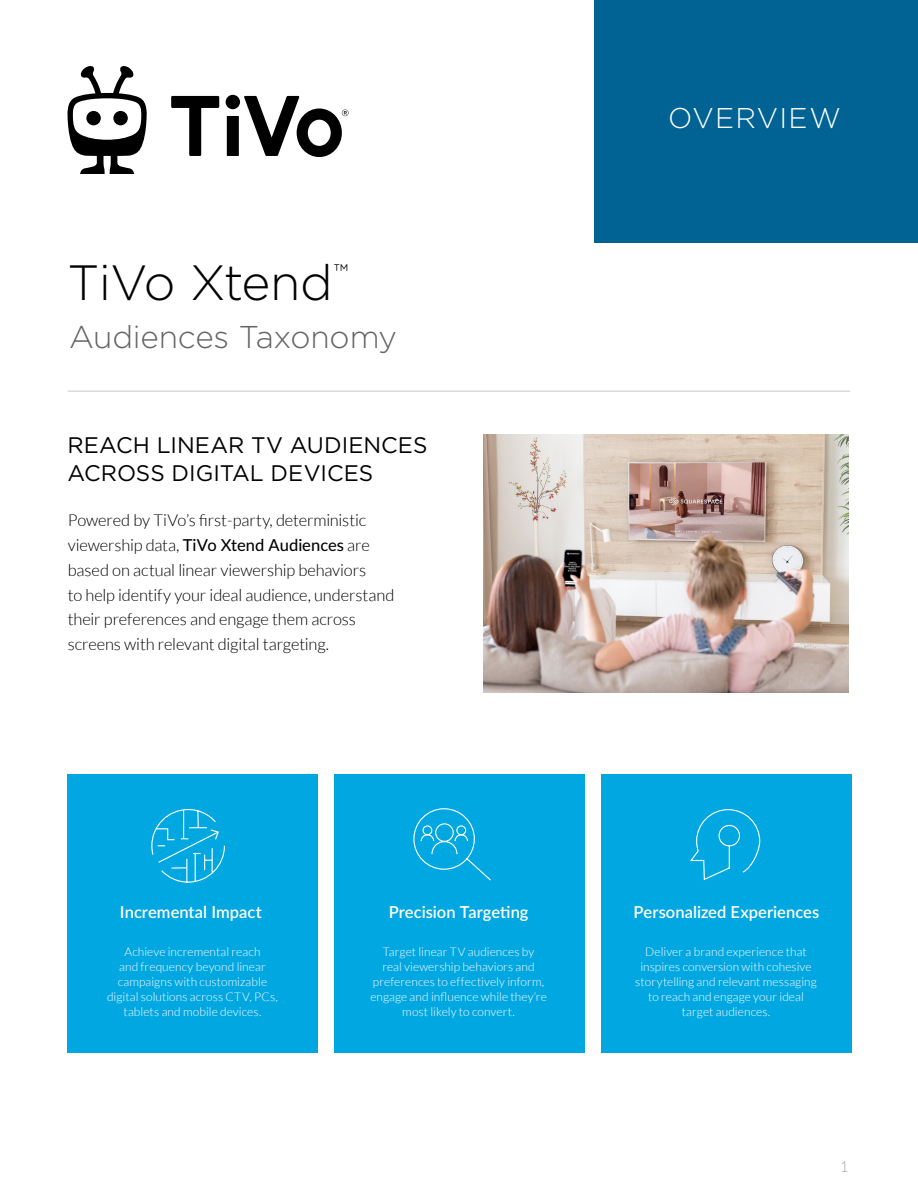
<style>
.page{position:relative;width:918px;height:1188px;background:#fff}
.page>*{position:absolute;margin:0;border:0;box-sizing:border-box;transform-origin:0 0}
.t1{font:300 49.5px "Gotham";letter-spacing:-.015em;color:#000}
.t2{font:300 31.5px "Gotham";letter-spacing:-.01em;color:#636466}
.t3{font:300 28.5px "Gotham";letter-spacing:.04em;color:#fff}
.t4{font:22.5px/28.5px "Gotham";letter-spacing:.005em;color:#000}
.t5{font:300 21px "Gotham";color:#000}
.t6{font:300 16.5px/24.8px "Lato";letter-spacing:-.01em;color:#000}
.t7{font:600 16.5px "Lato";letter-spacing:.005em;color:#fff}
.t8{font:100 15px "Lato";color:#636466}
.t9{font:300 12px/15px "Lato";letter-spacing:.005em;color:#fff;text-align:center}
.s1{font-weight:500}
</style>
<div class="page">
<svg style="left:67px;top:66px;width:80px;height:108px"></svg>
<div style="left:86px;top:111px;width:15px;height:14px;background:#000;border-radius:50%"></div>
<div style="left:113px;top:111px;width:15px;height:14px;background:#000;border-radius:50%"></div>
<svg style="left:171px;top:96px;width:48px;height:60px"></svg>
<div style="left:227px;top:116px;width:12px;height:40px;background:#000"></div>
<div style="left:226px;top:95px;width:14px;height:14px;background:#000;border-radius:50%"></div>
<svg style="left:244px;top:96px;width:105px;height:61px"></svg>
<div style="left:594px;top:0;width:324px;height:243px;background:#006394"></div>
<hr style="left:68px;top:391px;width:782px;height:1px;background:#c7c8ca">
<div style="left:68px;top:774px;width:250px;height:279px;background:#00a7e1"></div>
<div style="left:601px;top:774px;width:250px;height:279px;background:#00a7e1"></div>
<div style="left:335px;top:774px;width:250px;height:279px;background:#00a7e1"></div>
<svg style="left:690px;top:809px;width:71px;height:72px"></svg>
<svg style="left:413px;top:808px;width:78px;height:73px"></svg>
<svg style="left:151px;top:809px;width:74px;height:74px"></svg>
<img style="left:483px;top:435px;width:366px;height:257px">
<h1 class="t1" style="left:68px;top:251px;width:267px">TiVo Xtend</h1>
<h3 class="t5" style="left:334px;top:258px;width:16px">™️</h3>
<h2 class="t2" style="left:69px;top:317px;width:329px">Audiences Taxonomy</h2>
<h3 class="t4" style="left:68px;top:430px;width:361px">REACH LINEAR TV AUDIENCES<br>ACROSS DIGITAL DEVICES</h3>
<p class="t6" style="left:68px;top:508px;width:328px">Powered by TiVo’s first-party, deterministic viewership data, <span class="s1">TiVo Xtend Audiences</span> are based on actual linear viewership behaviors<br>to help identify your ideal audience, understand their preferences and engage them across screens with relevant digital targeting.</p>
<h3 class="t3" style="left:668px;top:100px;width:174px">OVERVIEW</h3>
<h3 class="t7" style="left:120px;top:900px;width:143px">Incremental Impact</h3>
<h3 class="t7" style="left:389px;top:900px;width:141px">Precision Targeting</h3>
<p class="t9" style="left:107px;top:945px;width:172px">Achieve incremental reach<br>and frequency beyond linear campaigns with customizable digital solutions across CTV, PCs, tablets and mobile devices.</p>
<p class="t9" style="left:370px;top:945px;width:178px">Target linear TV audiences by<br>real viewership behaviors and preferences to effectively inform, engage and influence while they’re most likely to convert.</p>
<h3 class="t7" style="left:634px;top:900px;width:187px">Personalized Experiences</h3>
<p class="t9" style="left:635px;top:945px;width:183px">Deliver a brand experience that inspires conversion with cohesive storytelling and relevant messaging to reach and engage your ideal target audiences.</p>
<p class="t8" style="left:840px;top:1156px;width:10px">1</p>
</div>
